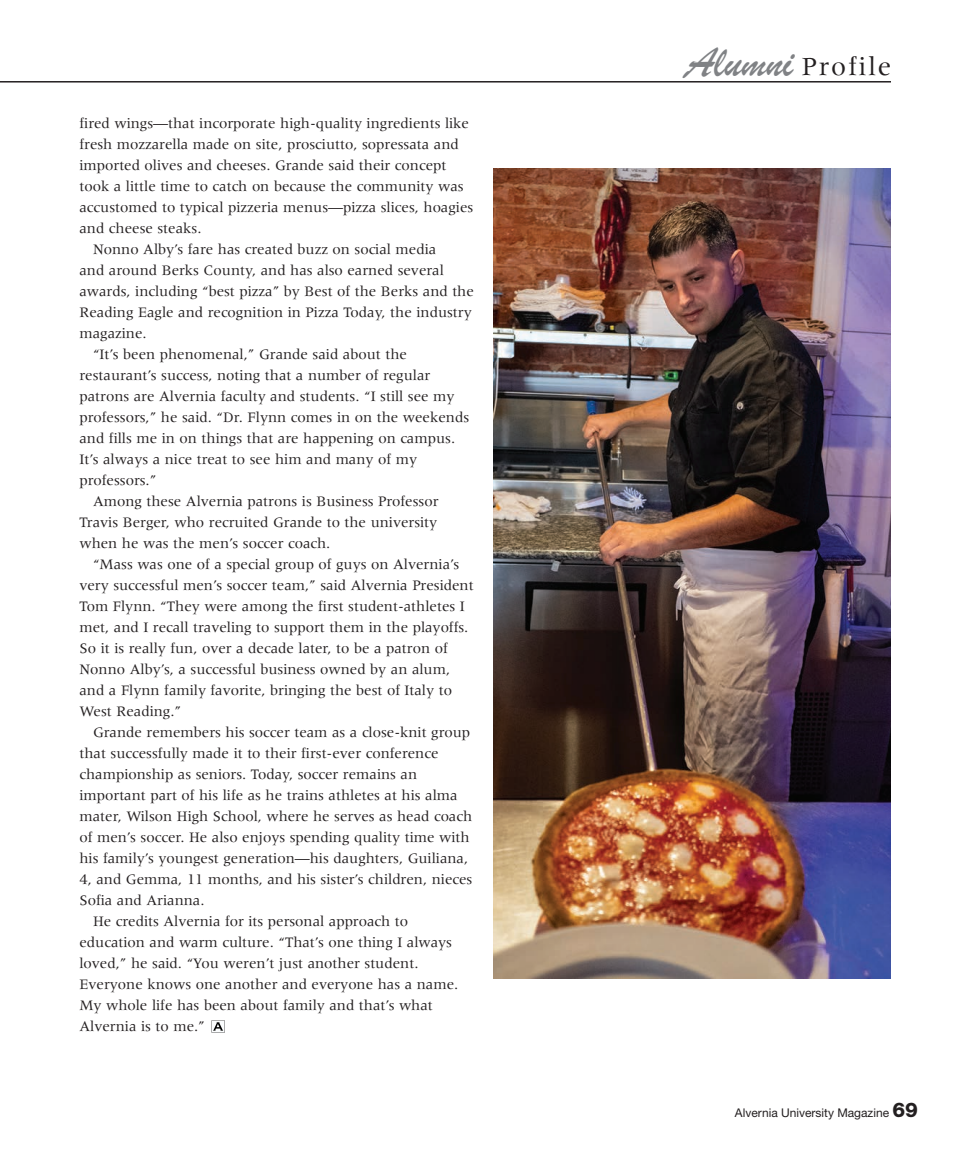
<style>
.page{position:relative;width:972px;height:1175px;background:#fff}
.page>*{position:absolute;margin:0;border:0;box-sizing:border-box;transform-origin:0 0}
.t1{font:27px "Meridien";letter-spacing:.075em;color:#231f20}
.Body{font:15px/21px "Meridien";color:#231f20}
.t2{font:12px "Helvetica Neue";color:#231f20}
.s1{font-family:"Brush Script";font-size:45px;color:#808285}
.s2{font-weight:800;font-size:20.25px}
</style>
<div class="page">
<hr style="left:0;top:81px;width:891px;height:1px;background:#231f20">
<svg style="left:212px;top:1020px;width:13px;height:12px"></svg>
<img style="left:494px;top:168px;width:397px;height:810px">
<p class="Body" style="left:80px;top:113px;width:395px">fired wings—that incorporate high-quality ingredients like fresh mozzarella made on site, prosciutto, sopressata and imported olives and cheeses. Grande said their concept took a little time to catch on because the community was accustomed to typical pizzeria menus—pizza slices, hoagies and cheese steaks.</p>
<p class="Body" style="left:80px;top:239px;width:396px;text-indent:14px">Nonno Alby’s fare has created buzz on social media<br>and around Berks County, and has also earned several awards, including “best pizza” by Best of the Berks and the Reading Eagle and recognition in Pizza Today, the industry magazine.</p>
<p class="Body" style="left:80px;top:344px;width:391px;text-indent:14px">“It’s been phenomenal,” Grande said about the restaurant’s success, noting that a number of regular patrons are Alvernia faculty and students. “I still see my professors,” he said. “Dr. Flynn comes in on the weekends and fills me in on things that are happening on campus.<br>It’s always a nice treat to see him and many of my professors.”</p>
<p class="Body" style="left:80px;top:491px;width:361px;text-align:justify;text-indent:14px">Among these Alvernia patrons is Business Professor Travis Berger, who recruited Grande to the university when he was the men’s soccer coach.</p>
<p class="Body" style="left:80px;top:554px;width:396px;text-indent:14px">“Mass was one of a special group of guys on Alvernia’s very successful men’s soccer team,” said Alvernia President Tom Flynn. “They were among the first student-athletes I met, and I recall traveling to support them in the playoffs.<br>So it is really fun, over a decade later, to be a patron of Nonno Alby’s, a successful business owned by an alum, and a Flynn family favorite, bringing the best of Italy to West Reading.”</p>
<p class="Body" style="left:80px;top:722px;width:394px;text-indent:14px">Grande remembers his soccer team as a close-knit group that successfully made it to their first-ever conference championship as seniors. Today, soccer remains an important part of his life as he trains athletes at his alma mater, Wilson High School, where he serves as head coach of men’s soccer. He also enjoys spending quality time with his family’s youngest generation—his daughters, Guiliana, 4, and Gemma, 11 months, and his sister’s children, nieces Sofia and Arianna.</p>
<p class="Body" style="left:80px;top:911px;width:380px;text-indent:14px">He credits Alvernia for its personal approach to education and warm culture. “That’s one thing I always loved,” he said. “You weren’t just another student.<br>Everyone knows one another and everyone has a name.<br>My whole life has been about family and that’s what Alvernia is to me.”</p>
<h1 class="t1" style="left:686px;top:52px;width:207px"><span class="s1">Alumni</span> Profile</h1>
<p class="t2" style="left:735px;top:1105px;width:185px">Alvernia University Magazine <span class="s2">69</span></p>
</div>
